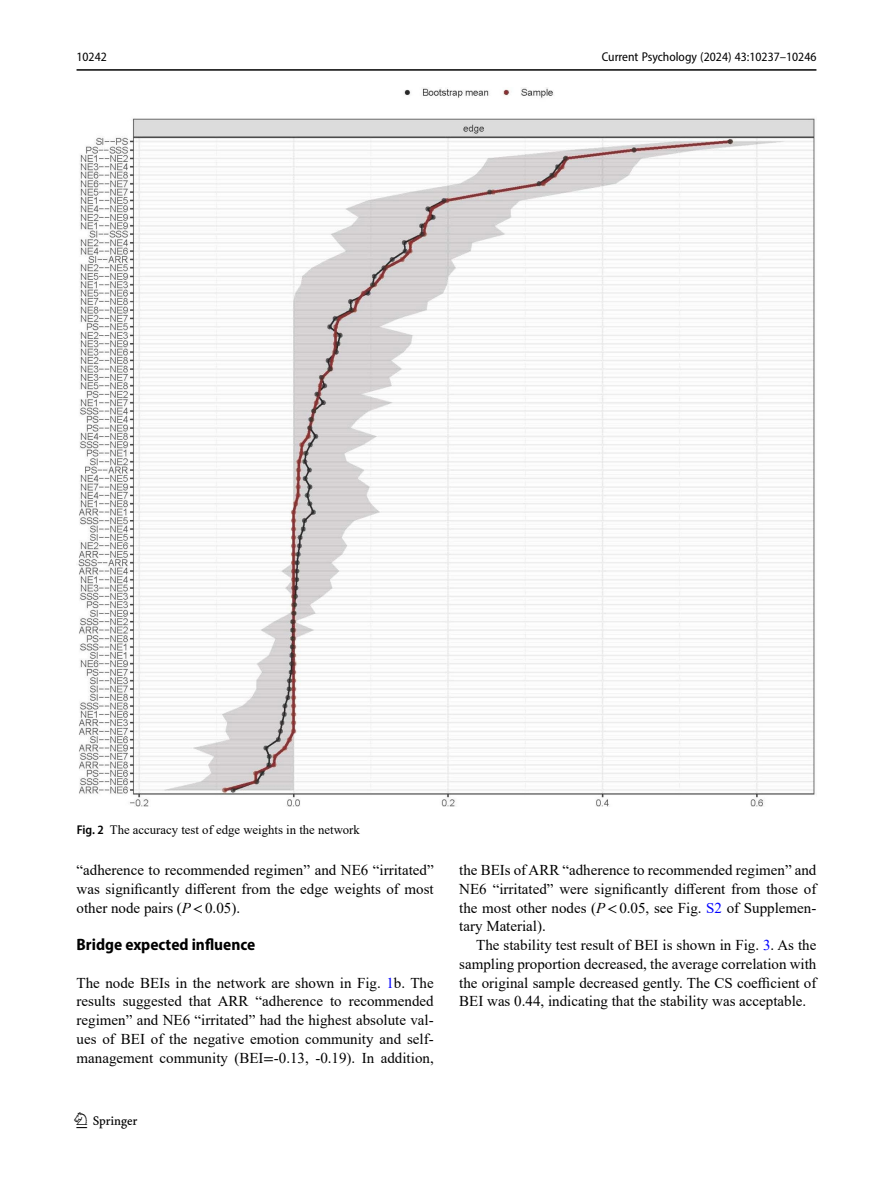
<style>
.page{position:relative;width:893px;height:1187px;background:#fff}
.page>*{position:absolute;margin:0;border:0;box-sizing:border-box;transform-origin:0 0}
.t1{font:22.5px "Springnew";color:#000}
.Head_2{font:700 semi-condensed 16.5px "Myriad Pro";color:#000}
.Body_Text{font:15px/18.8px "Times New Roman";color:#000;text-align:justify}
.Body_Text_Indent{font:15px/18.8px "Times New Roman";color:#000;text-align:justify}
.Figure_Caption{font:12.75px "Times New Roman";color:#000}
.t2{font:semi-condensed 12.75px "Myriad Pro";color:#000}
.s1{font-family:"Myriad Pro";font-weight:600;font-stretch:semi-condensed}
.s2{font-style:italic}
.s3{font-family:"STIX"}
.s4{color:#00f}
</style>
<div class="page">
<hr style="left:77px;top:69px;width:739px;height:2px;background:#000">
<img style="left:78px;top:87px;width:737px;height:719px">
<p class="t2" style="left:77px;top:49px;width:32px">10242</p>
<p class="t2" style="left:602px;top:49px;width:216px">Current Psychology (2024) 43:10237–10246</p>
<p class="Figure_Caption" style="left:77px;top:820px;width:285px"><span class="s1">Fig. 2</span> The accuracy test of edge weights in the network</p>
<p class="Body_Text_Indent" style="left:77px;top:860px;width:359px">“adherence to recommended regimen” and NE6 “irritated” was significantly different from the edge weights of most other node pairs (<span class="s2">P</span><span class="s3">&lt;</span>0.05).</p>
<p class="Head_2" style="left:77px;top:933px;width:180px">Bridge expected influence</p>
<p class="Body_Text" style="left:77px;top:972px;width:359px">The node BEIs in the network are shown in Fig. <span class="s4">1</span>b. The results suggested that ARR “adherence to recommended regimen” and NE6 “irritated” had the highest absolute val&shy;ues of BEI of the negative emotion community and self&shy;management community (BEI<span class="s3">=</span>-0.13, -0.19). In addition,</p>
<h1 class="t1" style="left:77px;top:1107px;width:63px">1 3</h1>
<p class="Body_Text" style="left:459px;top:860px;width:359px">the BEIs of ARR “adherence to recommended regimen” and NE6 “irritated” were significantly different from those of the most other nodes (<span class="s2">P</span><span class="s3">&lt;</span>0.05, see Fig. <span class="s4">S2</span> of Supplemen&shy;tary Material).</p>
<p class="Body_Text_Indent" style="left:459px;top:935px;width:359px;text-indent:17px">The stability test result of BEI is shown in Fig. <span class="s4">3</span>. As the sampling proportion decreased, the average correlation with the original sample decreased gently. The CS coefficient of BEI was 0.44, indicating that the stability was acceptable.</p>
</div>
